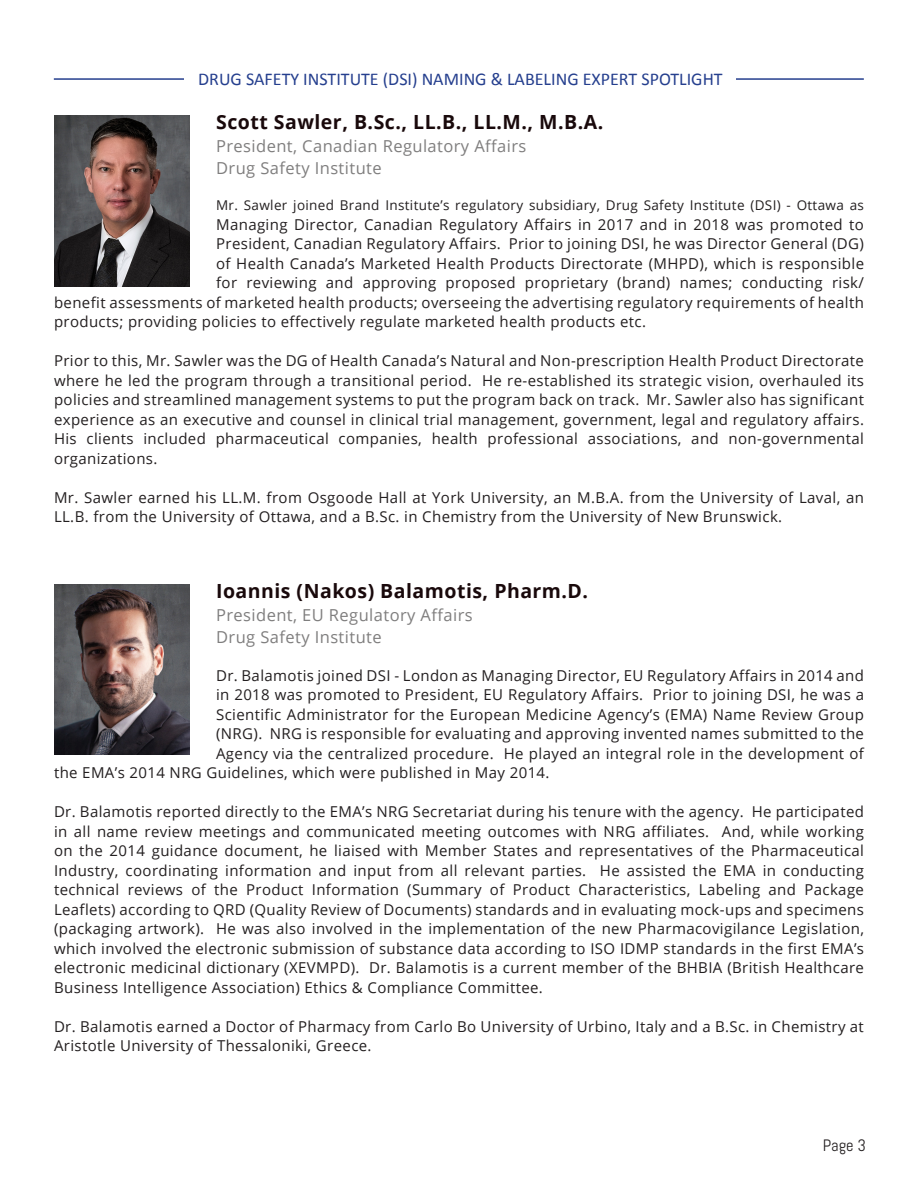
<style>
.page{position:relative;width:918px;height:1188px;background:#fff}
.page>*{position:absolute;margin:0;border:0;box-sizing:border-box;transform-origin:0 0}
.t1{font:700 19.5px "Open Sans";letter-spacing:.025em;color:#19090b}
.t2{font:18px "Calibri";color:#253f8e}
.t3{font:16.5px "Open Sans";letter-spacing:.025em;color:#7f7e7e}
.t4{font:16.5px "Abel";color:#231f20}
.t5{font:15px/19.5px "Open Sans";letter-spacing:.025em;color:#231f20;text-align:justify}
.t6{font:13.5px "Open Sans";letter-spacing:.025em;color:#231f20}
</style>
<div class="page">
<hr style="left:54px;top:78px;width:810px;height:2px;background:#253f8e">
<div style="left:185px;top:71px;width:551px;height:23px;background:#fff"></div>
<img style="left:54px;top:116px;width:135px;height:170px">
<img style="left:54px;top:585px;width:135px;height:170px">
<p class="t2" style="left:198px;top:67px;width:526px">DRUG SAFETY INSTITUTE (DSI) NAMING &amp; LABELING EXPERT SPOTLIGHT</p>
<p class="t1" style="left:216px;top:109px;width:389px">Scott Sawler, B.Sc., LL.B., LL.M., M.B.A.</p>
<p class="t3" style="left:216px;top:135px;width:312px">President, Canadian Regulatory Affairs</p>
<p class="t3" style="left:216px;top:157px;width:167px">Drug Safety Institute</p>
<p class="t6" style="left:216px;top:196px;width:649px">Mr. Sawler joined Brand Institute’s regulatory subsidiary, Drug Safety Institute (DSI) - Ottawa as</p>
<p class="t5" style="left:216px;top:214px;width:649px">Managing Director, Canadian Regulatory Affairs in 2017 and in 2018 was promoted to</p>
<p class="t5" style="left:216px;top:234px;width:649px">President, Canadian Regulatory Affairs. Prior to joining DSI, he was Director General (DG)</p>
<p class="t5" style="left:216px;top:253px;width:649px">of Health Canada’s Marketed Health Products Directorate (MHPD), which is responsible</p>
<p class="t5" style="left:216px;top:273px;width:649px">for reviewing and approving proposed proprietary (brand) names; conducting risk/</p>
<p class="t5" style="left:54px;top:292px;width:812px">benefit assessments of marketed health products; overseeing the advertising regulatory requirements of health</p>
<p class="t5" style="left:54px;top:312px;width:594px">products; providing policies to effectively regulate marketed health products etc.</p>
<p class="t5" style="left:54px;top:351px;width:812px">Prior to this, Mr. Sawler was the DG of Health Canada’s Natural and Non-prescription Health Product Directorate where he led the program through a transitional period. He re-established its strategic vision, overhauled its policies and streamlined management systems to put the program back on track. Mr. Sawler also has significant experience as an executive and counsel in clinical trial management, government, legal and regulatory affairs.<br>His clients included pharmaceutical companies, health professional associations, and non-governmental organizations.</p>
<p class="t5" style="left:54px;top:487px;width:812px">Mr. Sawler earned his LL.M. from Osgoode Hall at York University, an M.B.A. from the University of Laval, an<br>LL.B. from the University of Ottawa, and a B.Sc. in Chemistry from the University of New Brunswick.</p>
<p class="t1" style="left:216px;top:577px;width:374px">Ioannis (Nakos) Balamotis, Pharm.D.</p>
<p class="t3" style="left:216px;top:603px;width:258px">President, EU Regulatory Affairs</p>
<p class="t3" style="left:216px;top:626px;width:167px">Drug Safety Institute</p>
<p class="t5" style="left:216px;top:665px;width:649px">Dr. Balamotis joined DSI - London as Managing Director, EU Regulatory Affairs in 2014 and</p>
<p class="t5" style="left:216px;top:685px;width:649px">in 2018 was promoted to President, EU Regulatory Affairs. Prior to joining DSI, he was a</p>
<p class="t5" style="left:216px;top:704px;width:649px">Scientific Administrator for the European Medicine Agency’s (EMA) Name Review Group</p>
<p class="t5" style="left:216px;top:724px;width:649px">(NRG). NRG is responsible for evaluating and approving invented names submitted to the</p>
<p class="t5" style="left:216px;top:743px;width:649px">Agency via the centralized procedure. He played an integral role in the development of</p>
<p class="t5" style="left:54px;top:763px;width:497px">the EMA’s 2014 NRG Guidelines, which were published in May 2014.</p>
<p class="t5" style="left:54px;top:802px;width:812px">Dr. Balamotis reported directly to the EMA’s NRG Secretariat during his tenure with the agency. He participated in all name review meetings and communicated meeting outcomes with NRG affiliates. And, while working on the 2014 guidance document, he liaised with Member States and representatives of the Pharmaceutical Industry, coordinating information and input from all relevant parties. He assisted the EMA in conducting technical reviews of the Product Information (Summary of Product Characteristics, Labeling and Package Leaflets) according to QRD (Quality Review of Documents) standards and in evaluating mock-ups and specimens (packaging artwork). He was also involved in the implementation of the new Pharmacovigilance Legislation, which involved the electronic submission of substance data according to ISO IDMP standards in the first EMA’s electronic medicinal dictionary (XEVMPD). Dr. Balamotis is a current member of the BHBIA (British Healthcare Business Intelligence Association) Ethics &amp; Compliance Committee.</p>
<p class="t5" style="left:54px;top:1016px;width:811px">Dr. Balamotis earned a Doctor of Pharmacy from Carlo Bo University of Urbino, Italy and a B.Sc. in Chemistry at<br>Aristotle University of Thessaloniki, Greece.</p>
<p class="t4" style="left:823px;top:1134px;width:45px">Page 3</p>
</div>
